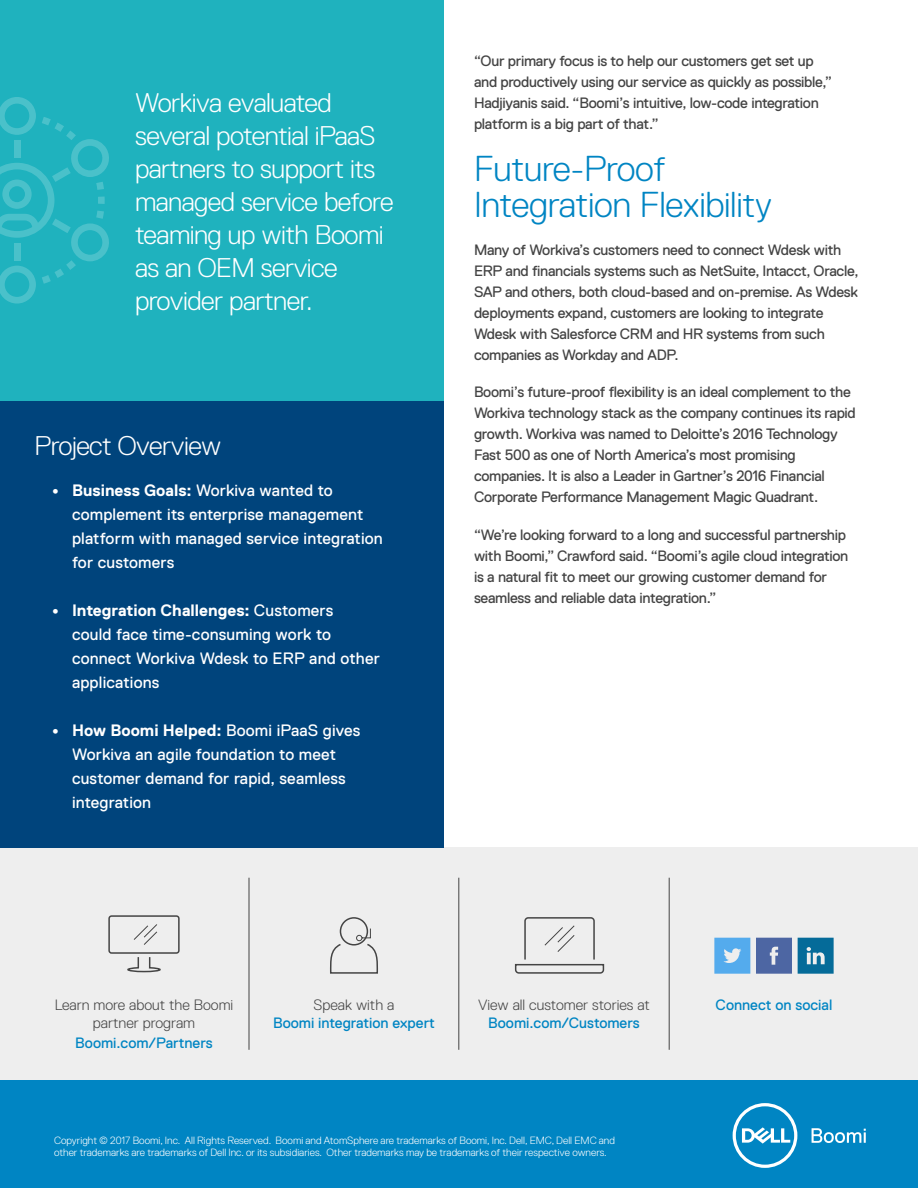
<style>
.page{position:relative;width:918px;height:1188px;background:#fff}
.page>*{position:absolute;margin:0;border:0;box-sizing:border-box;transform-origin:0 0}
.body{font:300 36px/36px "Dell Replica";letter-spacing:-.01em;color:#0085c3}
.Big_Quote{font:300 27px/33px "Dell Replica";letter-spacing:-.02em;color:#fff}
.t1{font:16.5px/24px "Dell Replica";letter-spacing:.01em;color:#fff}
.body-2{font:15px/21px "Dell Replica";letter-spacing:-.02em;color:#444}
.CTA_call_out{font:15px/18px "Dell Replica";color:#0085c3;text-align:center}
.CTA_call_out-2{font:300 15px/18px "Dell Replica";color:#444;text-align:center}
.LAST_PAGE_Disclaimer{font:300 10.5px/12px "Dell Replica";color:#fff}
.s1{font-family:"Myriad Pro";font-weight:700;font-size:18px}
.s2{font-weight:700}
.s3{font-weight:300;color:#444}
.s4{font-weight:400;color:#0085c3}
</style>
<div class="page">
<div style="left:0;top:1080px;width:918px;height:108px;background:#0085c3"></div>
<div style="left:0;top:848px;width:918px;height:232px;background:#eee"></div>
<svg style="left:514px;top:917px;width:91px;height:57px"></svg>
<hr style="left:249px;top:878px;width:1px;height:172px;background:#444">
<hr style="left:459px;top:878px;width:1px;height:172px;background:#444">
<hr style="left:669px;top:878px;width:1px;height:172px;background:#444">
<div style="left:340px;top:917px;width:28px;height:29px;border:2px solid #444;border-radius:50%"></div>
<svg style="left:330px;top:928px;width:48px;height:46px"></svg>
<div style="left:108px;top:915px;width:72px;height:39px;border:2px solid #444;border-radius:2px"></div>
<svg style="left:133px;top:924px;width:24px;height:21px"></svg>
<svg style="left:127px;top:957px;width:34px;height:16px"></svg>
<svg style="left:756px;top:938px;width:36px;height:36px"></svg>
<svg style="left:714px;top:938px;width:36px;height:36px"></svg>
<svg style="left:798px;top:938px;width:36px;height:36px"></svg>
<svg style="left:733px;top:1103px;width:64px;height:65px"></svg>
<svg style="left:812px;top:1128px;width:54px;height:15px"></svg>
<div style="left:0;top:396px;width:444px;height:452px;background:#00447c"></div>
<div style="left:0;top:0;width:444px;height:400px;background:#1fb2be"></div>
<svg style="left:0;top:97px;width:109px;height:207px"></svg>
<p class="Big_Quote" style="left:135px;top:86px;width:260px">Workiva evaluated several potential iPaaS partners to support its managed service before teaming up with Boomi as an OEM service provider partner.</p>
<p class="Big_Quote" style="left:34px;top:429px;width:188px">Project Overview</p>
<p class="t1" style="left:72px;top:478px;width:312px;text-indent:-20px"><span class="s1">•</span> <span class="s2">Business Goals:</span> Workiva wanted to complement its enterprise management platform with managed service integration for customers</p>
<p class="t1" style="left:72px;top:598px;width:309px;text-indent:-20px"><span class="s1">•</span> <span class="s2">Integration Challenges:</span> Customers<br>could face time-consuming work to connect Workiva Wdesk to ERP and other applications</p>
<p class="t1" style="left:72px;top:718px;width:290px;text-indent:-20px"><span class="s1">•</span> <span class="s2">How Boomi Helped:</span> Boomi iPaaS gives<br>Workiva an agile foundation to meet customer demand for rapid, seamless integration</p>
<p class="body-2" style="left:474px;top:50px;width:360px">“Our primary focus is to help our customers get set up and productively using our service as quickly as possible,” Hadjiyanis said. “Boomi’s intuitive, low-code integration platform is a big part of that.”</p>
<p class="body" style="left:474px;top:151px;width:300px">Future-Proof<br>Integration Flexibility</p>
<p class="body-2" style="left:474px;top:239px;width:386px">Many of Workiva’s customers need to connect Wdesk with ERP and financials systems such as NetSuite, Intacct, Oracle, SAP and others, both cloud-based and on-premise. As Wdesk deployments expand, customers are looking to integrate Wdesk with Salesforce CRM and HR systems from such companies as Workday and ADP.</p>
<p class="body-2" style="left:474px;top:382px;width:383px">Boomi’s future-proof flexibility is an ideal complement to the Workiva technology stack as the company continues its rapid growth. Workiva was named to Deloitte’s 2016 Technology Fast 500 as one of North America’s most promising companies. It is also a Leader in Gartner’s 2016 Financial Corporate Performance Management Magic Quadrant.</p>
<p class="body-2" style="left:474px;top:524px;width:376px">“We’re looking forward to a long and successful partnership with Boomi,” Crawford said. “Boomi’s agile cloud integration is a natural fit to meet our growing customer demand for seamless and reliable data integration.”</p>
<p class="CTA_call_out-2" style="left:55px;top:996px;width:180px">Learn more about the Boomi</p>
<p class="CTA_call_out" style="left:716px;top:996px;width:118px">Connect on social</p>
<p class="CTA_call_out" style="left:75px;top:1013px;width:139px;line-height:19.5px"><span class="s3">partner program<br></span>Boomi.com/Partners</p>
<p class="CTA_call_out" style="left:273px;top:996px;width:163px"><span class="s3">Speak with a<br></span>Boomi integration expert</p>
<p class="CTA_call_out-2" style="left:478px;top:996px;width:173px">View all customer stories at<br><span class="s4">Boomi.com/Customers</span></p>
<p class="LAST_PAGE_Disclaimer" style="left:54px;top:1135px;width:562px">Copyright © 2017 Boomi, Inc. All Rights Reserved. Boomi and AtomSphere are trademarks of Boomi, Inc. Dell, EMC, Dell EMC and other trademarks are trademarks of Dell Inc. or its subsidiaries. Other trademarks may be trademarks of their respective owners.</p>
</div>
